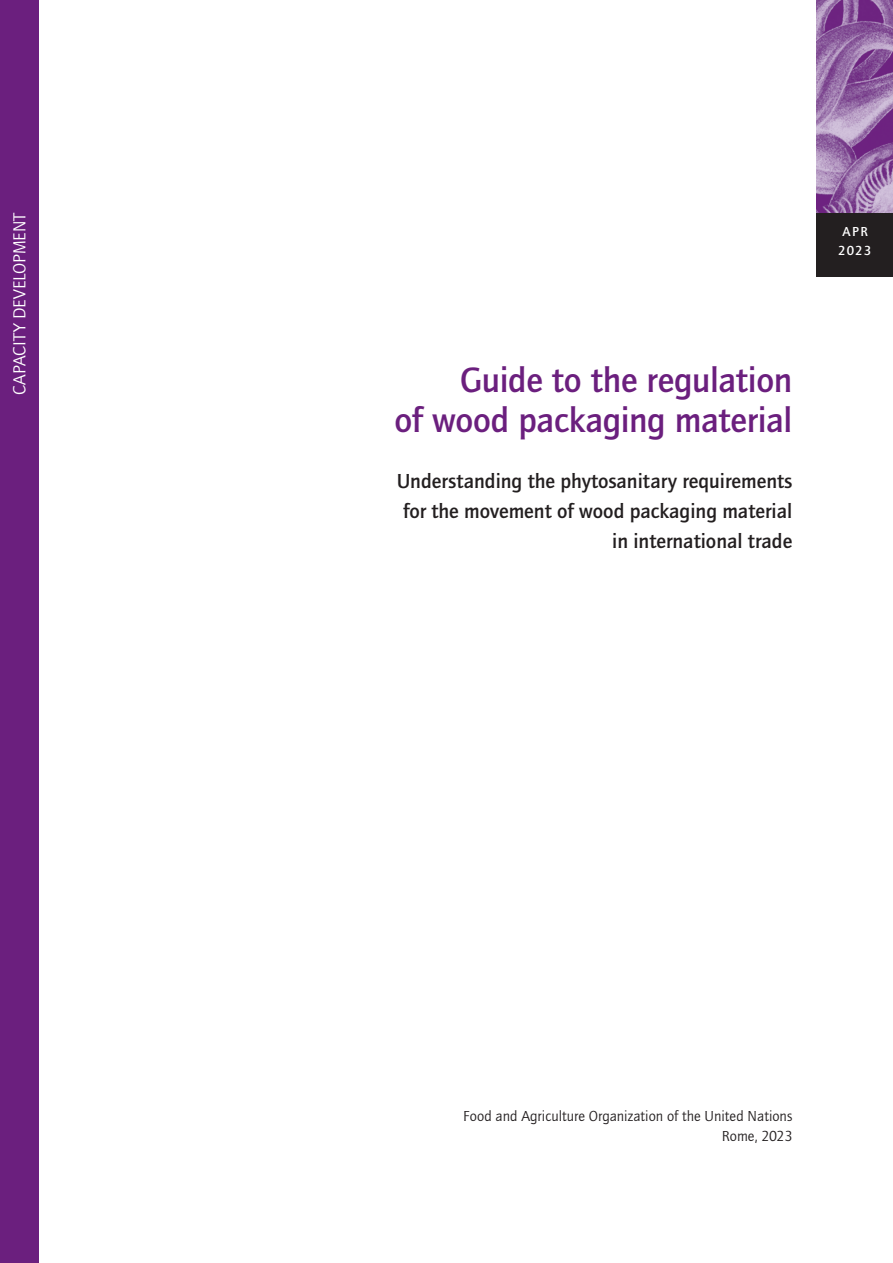
<style>
.page{position:relative;width:893px;height:1263px;background:#fff}
.page>*{position:absolute;margin:0;border:0;box-sizing:border-box;transform-origin:0 0}
.t1{font:500 36px/40.5px "Quay Sans ITC Std";letter-spacing:-.01em;color:#6b1f7e;text-align:right}
.t2{font:500 21px/30px "Quay Sans ITC Std";color:#231f20;text-align:right}
.t3{font:18px "Quay Sans ITC Std";letter-spacing:-.01em;color:#fff}
.t4{font:15px/20.2px "Quay Sans ITC Std";color:#231f20;text-align:right}
.t5{font:500 13.5px/19.5px "Quay Sans ITC Std";letter-spacing:.09em;color:#fff;text-align:center}
</style>
<div class="page">
<div style="left:0;top:0;width:38px;height:1263px;background:#6b1f7e"></div>
<img style="left:816px;top:0;width:77px;height:213px">
<div style="left:816px;top:213px;width:77px;height:63px;background:#231f20"></div>
<p class="t3" style="left:10px;top:395px;width:185px;rotate:-90deg">CAPACITY DEVELOPMENT</p>
<h1 class="t1" style="left:395px;top:360px;width:399px">Guide to the regulation<br>of wood packaging material</h1>
<p class="t2" style="left:397px;top:466px;width:397px">Understanding the phytosanitary requirements for the movement of wood packaging material in international trade</p>
<p class="t5" style="left:838px;top:222px;width:35px">APR<br>2023</p>
<p class="t4" style="left:463px;top:1106px;width:331px">Food and Agriculture Organization of the United Nations<br>Rome, 2023</p>
</div>
